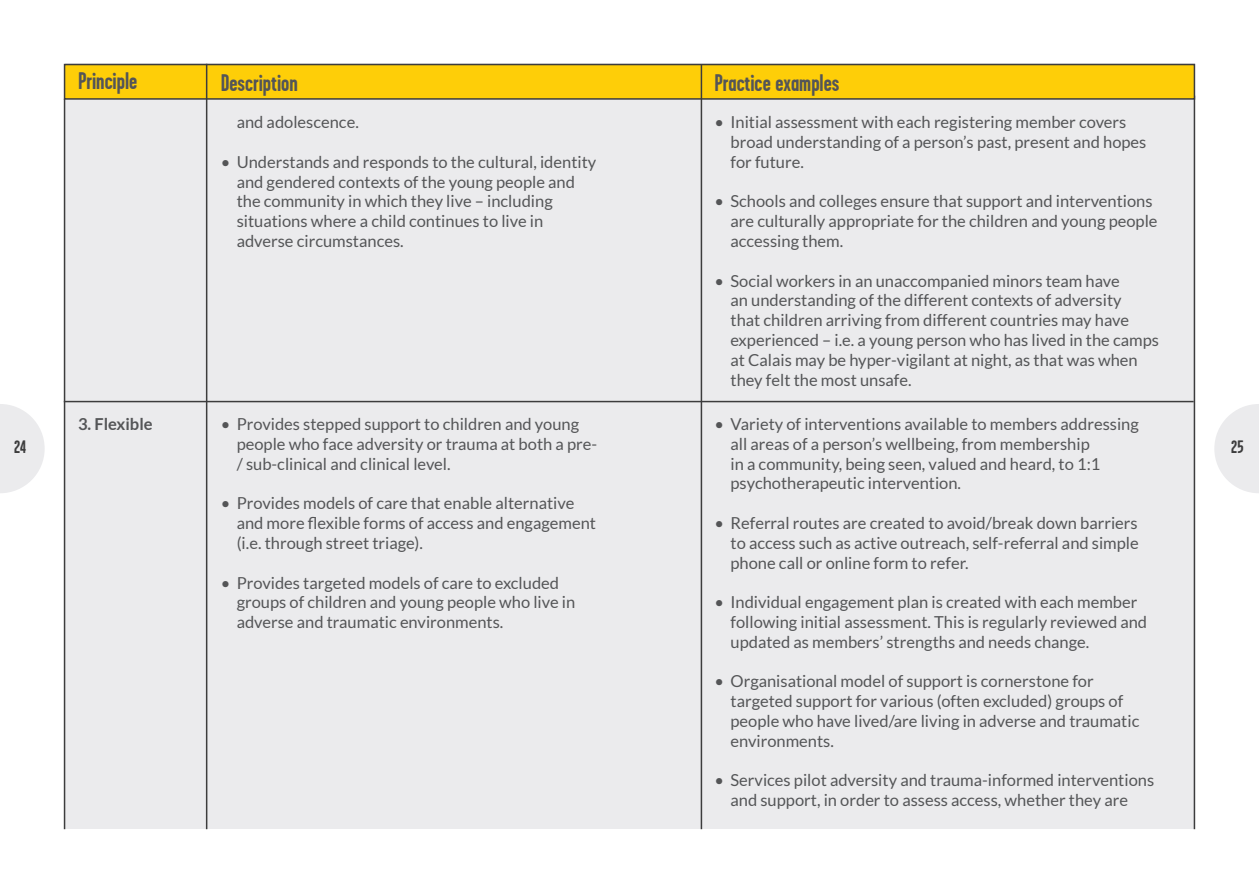
<style>
.page{position:relative;width:1259px;height:893px;background:#fff}
.page>*{position:absolute;margin:0;border:0;box-sizing:border-box;transform-origin:0 0}
.t1{font:700 24px "Garage Gothic";color:#545557}
.t2{font:700 18px "Garage Gothic";color:#3c3c3d}
.t3{font:16.5px/19.8px "Lato";color:#545557}
.t4{font:700 16.5px "Lato";color:#545557}
</style>
<div class="page">
<svg style="left:0;top:404px;width:45px;height:89px"></svg>
<svg style="left:1214px;top:404px;width:45px;height:89px"></svg>
<div style="left:65px;top:64px;width:1130px;height:765px;background:#ebebed"></div>
<hr style="left:64px;top:99px;width:1px;height:730px;background:#3c3c3d">
<hr style="left:1193px;top:96px;width:2px;height:733px;background:#3c3c3d">
<hr style="left:64px;top:401px;width:1129px;height:1px;background:#3c3c3d">
<div style="left:64px;top:64px;width:1131px;height:36px;background:#fece08;border:2px solid #3c3c3d"></div>
<hr style="left:206px;top:64px;width:1px;height:765px;background:#3c3c3d">
<hr style="left:700px;top:64px;width:2px;height:765px;background:#3c3c3d">
<h1 class="t1" style="left:78px;top:68px;width:61px">Principle</h1>
<h1 class="t1" style="left:221px;top:70px;width:79px">Description</h1>
<h1 class="t1" style="left:714px;top:70px;width:126px">Practice examples</h1>
<p class="t3" style="left:237px;top:112px;width:124px">and adolescence.</p>
<p class="t3" style="left:237px;top:152px;width:361px;text-indent:-16px">• Understands and responds to the cultural, identity and gendered contexts of the young people and the community in which they live – including situations where a child continues to live in adverse circumstances.</p>
<p class="t3" style="left:730px;top:112px;width:417px;text-indent:-16px">• Initial assessment with each registering member covers broad understanding of a person’s past, present and hopes for future.</p>
<p class="t3" style="left:730px;top:191px;width:428px;text-indent:-16px">• Schools and colleges ensure that support and interventions are culturally appropriate for the children and young people accessing them.</p>
<p class="t3" style="left:730px;top:271px;width:430px;text-indent:-16px">• Social workers in an unaccompanied minors team have<br>an understanding of the different contexts of adversity<br>that children arriving from different countries may have experienced – i.e. a young person who has lived in the camps at Calais may be hyper-vigilant at night, as that was when they felt the most unsafe.</p>
<p class="t4" style="left:78px;top:415px;width:76px">3. Flexible</p>
<p class="t3" style="left:237px;top:414px;width:362px;text-indent:-16px">• Provides stepped support to children and young people who face adversity or trauma at both a pre-/ sub-clinical and clinical level.</p>
<p class="t3" style="left:237px;top:493px;width:361px;text-indent:-16px">• Provides models of care that enable alternative and more flexible forms of access and engagement (i.e. through street triage).</p>
<p class="t3" style="left:237px;top:573px;width:340px;text-indent:-16px">• Provides targeted models of care to excluded groups of children and young people who live in adverse and traumatic environments.</p>
<p class="t3" style="left:730px;top:414px;width:410px;text-indent:-16px">• Variety of interventions available to members addressing all areas of a person’s wellbeing, from membership<br>in a community, being seen, valued and heard, to 1:1 psychotherapeutic intervention.</p>
<p class="t3" style="left:730px;top:513px;width:410px;text-align:justify;text-indent:-16px">• Referral routes are created to avoid/break down barriers to access such as active outreach, self-referral and simple phone call or online form to refer.</p>
<p class="t3" style="left:730px;top:592px;width:418px;text-indent:-16px">• Individual engagement plan is created with each member following initial assessment. This is regularly reviewed and updated as members’ strengths and needs change.</p>
<p class="t3" style="left:730px;top:671px;width:410px;text-indent:-16px">• Organisational model of support is cornerstone for targeted support for various (often excluded) groups of people who have lived/are living in adverse and traumatic environments.</p>
<p class="t3" style="left:730px;top:770px;width:425px;text-indent:-16px">• Services pilot adversity and trauma-informed interventions and support, in order to assess access, whether they are</p>
<p class="t2" style="left:14px;top:437px;width:13px">24</p>
<p class="t2" style="left:1231px;top:437px;width:14px">25</p>
</div>
